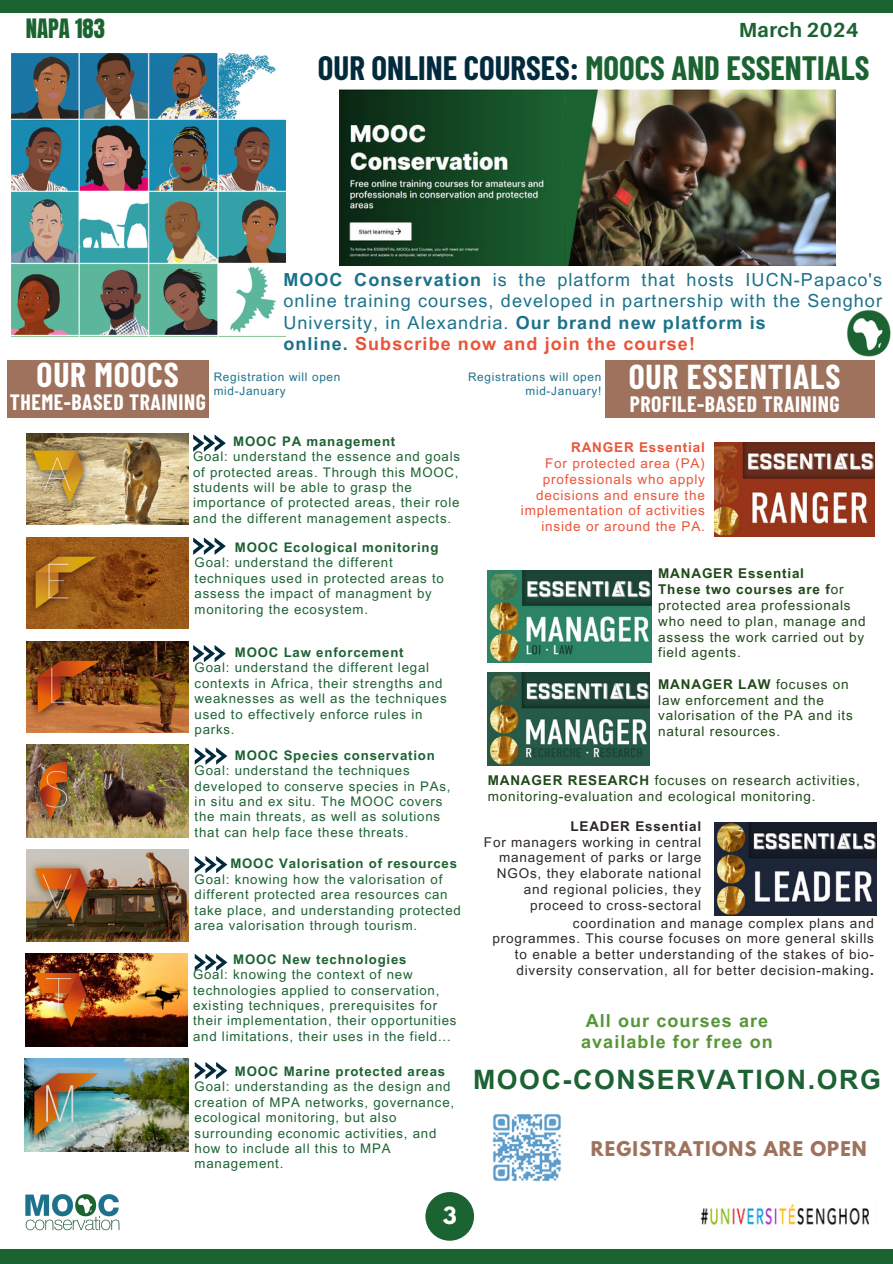
<style>
.page{position:relative;width:893px;height:1264px;background:#fff}
.page>*{position:absolute;margin:0;border:0;box-sizing:border-box;transform-origin:0 0}
.t1{font:700 33.75px "Barlow Condensed";letter-spacing:.025em;color:#fff}
.t2{font:700 33.6px "Barlow Condensed";letter-spacing:.025em;color:#fff}
.t3{font:700 33px "Barlow Condensed";color:#1c6332}
.t4{font:700 26.7px "Arial MT Pro";letter-spacing:.06em;color:#1c6232}
.t5{font:22.65px "Anton";color:#1c6332}
.t6{font:700 21.75px "Barlow Condensed";letter-spacing:.025em;color:#fff}
.t7{font:700 21px "League Spartan";color:#fff}
.t8{font:700 20.4px "Aileron";letter-spacing:.015em;color:#1c6332}
.t9{font:18px/21.3px "Arial MT Pro";letter-spacing:.06em;color:#1c728a;text-align:justify}
.t10{font:700 18px "Arial MT Pro";letter-spacing:.06em;color:#e95439}
.t11{font:700 18px/21.3px "Arial MT Pro";letter-spacing:.06em;color:#569639}
.t12{font:700 18px "League Spartan";letter-spacing:.06em;color:#9e725d}
.t13{font:13.5px/15.8px "Arial MT Pro";letter-spacing:.06em;color:#2d2725;text-align:right}
.t14{font:13.5px/15.8px "Arial MT Pro";letter-spacing:.06em;color:#1f4918}
.t15{font:13.5px/15.8px "Arial MT Pro";letter-spacing:.06em;color:#ea553a;text-align:right}
.t16{font:700 13.5px "Arial MT Pro";letter-spacing:.06em;color:#1f4918}
.t17{font:700 13.5px "Arial MT Pro";letter-spacing:.06em;color:#ea553a}
.t18{font:700 13.5px "Arial MT Pro";letter-spacing:.06em;color:#2d2725}
.t19{font:13.2px/15.5px "Arial MT Pro";letter-spacing:.06em;color:#1c6232}
.t20{font:700 13.2px "Arial MT Pro";letter-spacing:.06em;color:#1c6232}
.t21{font:11.7px/13.6px "Arial MT Pro";letter-spacing:.06em;color:#1c728a}
.s1{color:#022a3d}
.s2{font-weight:700}
.s3{color:#1c728a}
</style>
<div class="page">
<svg style="left:193px;top:434px;width:33px;height:17px"></svg>
<div style="left:0;top:0;width:892px;height:12px;background:#1c6332"></div>
<div style="left:0;top:1249px;width:892px;height:14px;background:#1c6332"></div>
<img style="left:25px;top:1194px;width:95px;height:37px">
<div style="left:425px;top:1191px;width:49px;height:49px;background:#1c6332;border-radius:50%"></div>
<img style="left:12px;top:54px;width:273px;height:282px">
<div style="left:8px;top:360px;width:201px;height:57px;background:#9e725d"></div>
<img style="left:26px;top:433px;width:162px;height:91px">
<img style="left:26px;top:537px;width:162px;height:91px">
<img style="left:26px;top:641px;width:162px;height:91px">
<img style="left:26px;top:745px;width:162px;height:92px">
<img style="left:26px;top:849px;width:162px;height:92px">
<img style="left:25px;top:953px;width:162px;height:93px">
<img style="left:25px;top:1058px;width:163px;height:93px">
<svg style="left:193px;top:537px;width:33px;height:17px"></svg>
<svg style="left:193px;top:645px;width:33px;height:17px"></svg>
<svg style="left:195px;top:747px;width:32px;height:17px"></svg>
<svg style="left:195px;top:856px;width:32px;height:16px"></svg>
<svg style="left:195px;top:953px;width:32px;height:17px"></svg>
<svg style="left:195px;top:1062px;width:32px;height:16px"></svg>
<div style="left:605px;top:360px;width:269px;height:57px;background:#9e725d"></div>
<img style="left:714px;top:442px;width:159px;height:94px">
<img style="left:487px;top:570px;width:164px;height:92px">
<img style="left:487px;top:673px;width:162px;height:92px">
<img style="left:714px;top:823px;width:162px;height:92px">
<img style="left:492px;top:1114px;width:69px;height:68px">
<img style="left:847px;top:309px;width:44px;height:47px">
<img style="left:700px;top:1204px;width:170px;height:21px">
<img style="left:339px;top:89px;width:496px;height:177px">
<p class="t5" style="left:26px;top:12px;width:81px">NAPA 183</p>
<p class="t8" style="left:739px;top:17px;width:121px">March 2024</p>
<p class="t3" style="left:318px;top:47px;width:553px"><span class="s1">OUR ONLINE COURSES:</span> MOOCS AND ESSENTIALS</p>
<p class="t9" style="left:283px;top:271px;width:600px"><span class="s2">MOOC Conservation</span> is the platform that hosts IUCN-Papaco's online training courses, developed in partnership with the Senghor University, in Alexandria. <span class="s2">Our brand new platform is</span></p>
<p class="t10" style="left:283px;top:337px;width:413px"><span class="s3">online.</span> Subscribe now and join the course!</p>
<p class="t21" style="left:214px;top:371px;width:128px">Registration will open mid-January</p>
<p class="t21" style="left:468px;top:371px;width:135px;text-align:right">Registrations will open mid-January!</p>
<p class="t2" style="left:37px;top:353px;width:143px">OUR MOOCS</p>
<p class="t6" style="left:10px;top:388px;width:198px">THEME-BASED TRAINING</p>
<p class="t1" style="left:628px;top:355px;width:213px">OUR ESSENTIALS</p>
<p class="t6" style="left:629px;top:390px;width:211px">PROFILE-BASED TRAINING</p>
<p class="t17" style="left:571px;top:442px;width:135px">RANGER Essential</p>
<p class="t15" style="left:521px;top:457px;width:185px">For protected area (PA) professionals who apply decisions and ensure the implementation of activities inside or around the PA.</p>
<p class="t16" style="left:658px;top:568px;width:147px">MANAGER Essential</p>
<p class="t14" style="left:658px;top:583px;width:209px"><span class="s2">These two courses are f</span>or protected area professionals who need to plan, manage and assess the work carried out by field agents.</p>
<p class="t14" style="left:658px;top:678px;width:196px"><span class="s2">MANAGER LAW</span> focuses on law enforcement and the valorisation of the PA and its natural resources.</p>
<p class="t20" style="left:233px;top:436px;width:163px">MOOC PA management</p>
<p class="t19" style="left:193px;top:450px;width:268px">Goal: understand the essence and goals of protected areas. Through this MOOC, students will be able to grasp the importance of protected areas, their role and the different management aspects.</p>
<p class="t20" style="left:235px;top:542px;width:205px">MOOC Ecological monitoring</p>
<p class="t19" style="left:194px;top:556px;width:251px">Goal: understand the different techniques used in protected areas to assess the impact of managment by monitoring the ecosystem.</p>
<p class="t20" style="left:235px;top:647px;width:170px">MOOC Law enforcement</p>
<p class="t19" style="left:194px;top:661px;width:253px">Goal: understand the different legal contexts in Africa, their strengths and weaknesses as well as the techniques used to effectively enforce rules in parks.</p>
<p class="t20" style="left:235px;top:750px;width:201px">MOOC Species conservation</p>
<p class="t19" style="left:194px;top:764px;width:257px">Goal: understand the techniques developed to conserve species in PAs, in situ and ex situ. The MOOC covers the main threats, as well as solutions that can help face these threats.</p>
<p class="t20" style="left:230px;top:858px;width:228px">MOOC Valorisation of resources</p>
<p class="t19" style="left:194px;top:873px;width:268px">Goal: knowing how the valorisation of different protected area resources can take place, and understanding protected area valorisation through tourism.</p>
<p class="t20" style="left:233px;top:954px;width:175px">MOOC New technologies</p>
<p class="t19" style="left:193px;top:968px;width:265px">Goal: knowing the context of new technologies applied to conservation, existing techniques, prerequisites for their implementation, their opportunities and limitations, their uses in the field...</p>
<p class="t20" style="left:235px;top:1066px;width:212px">MOOC Marine protected areas</p>
<p class="t19" style="left:194px;top:1080px;width:261px">Goal: understanding as the design and creation of MPA networks, governance, ecological monitoring, but also surrounding economic activities, and how to include all this to MPA management.</p>
<p class="t14" style="left:487px;top:774px;width:373px"><span class="s2">MANAGER RESEARCH</span> focuses on research activities, monitoring-evaluation and ecological monitoring.</p>
<p class="t18" style="left:570px;top:821px;width:132px">LEADER Essential</p>
<p class="t13" style="left:484px;top:835px;width:219px">For managers working in central management of parks or large<br>NGOs, they elaborate national and regional policies, they proceed to cross-sectoral</p>
<p class="t13" style="left:492px;top:916px;width:383px">coordination and manage complex plans and programmes. This course focuses on more general skills to enable a better understanding of the stakes of bio&shy;diversity conservation, all for better decision-making<span class="s2">.</span></p>
<p class="t11" style="left:581px;top:1012px;width:193px">All our courses are available for free on</p>
<p class="t4" style="left:473px;top:1069px;width:409px">MOOC-CONSERVATION.ORG</p>
<p class="t12" style="left:591px;top:1139px;width:277px">REGISTRATIONS ARE OPEN</p>
<p class="t7" style="left:442px;top:1205px;width:15px">3</p>
</div>
